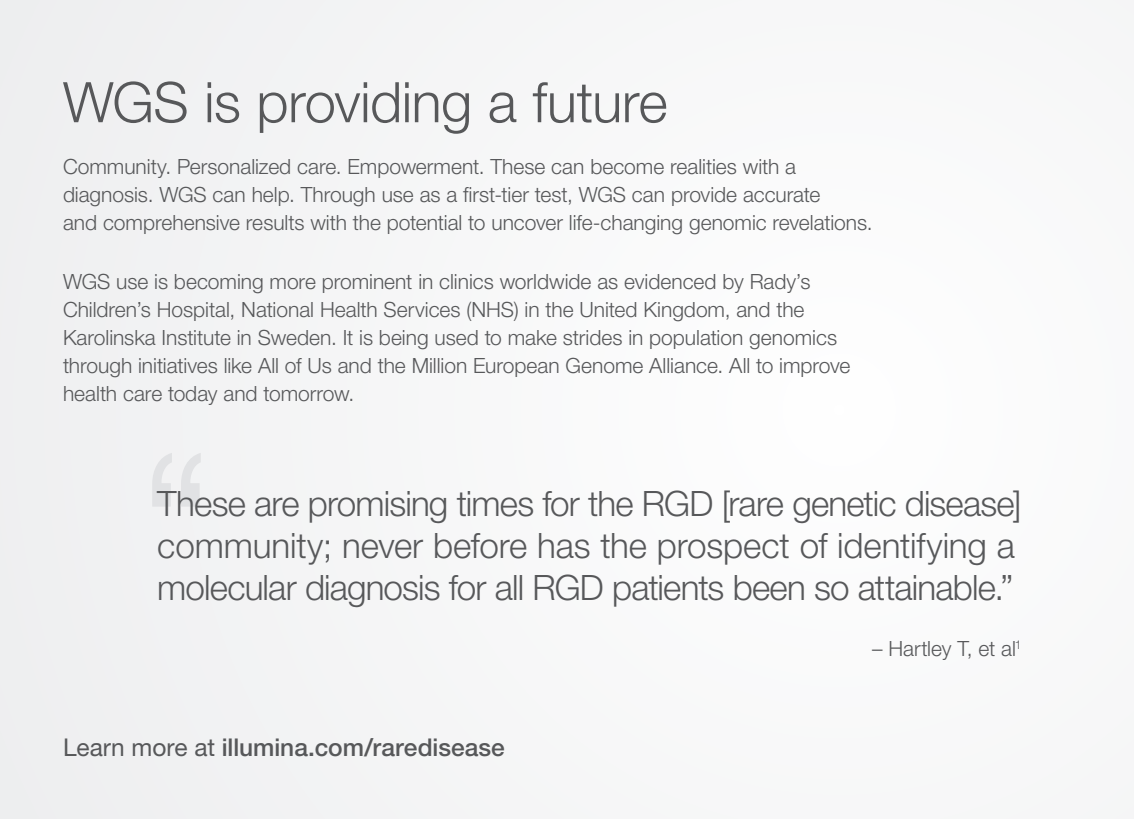
<style>
.page{position:relative;width:1134px;height:819px;background:#f7f7f8}
.page>*{position:absolute;margin:0;border:0;box-sizing:border-box;transform-origin:0 0}
.t1{font:300 56px "Helvetica Neue LT Std";letter-spacing:-.01em;color:#57585a}
.t2{font:300 35px/42px "Helvetica Neue LT Std";letter-spacing:-.025em;color:#57585a}
.t3{font:500 24.5px "Helvetica Neue LT Std";color:#57585a}
.t4{font:300 21px/28px "Helvetica Neue LT Std";color:#57585a}
.s1{font-weight:400}
</style>
<div class="page">
<svg style="left:152px;top:453px;width:49px;height:54px"></svg>
<p class="t1" style="left:63px;top:68px;width:606px">WGS is providing a future</p>
<p class="t4" style="left:63px;top:152px;width:811px">Community. Personalized care. Empowerment. These can become realities with a diagnosis. WGS can help. Through use as a first-tier test, WGS can provide accurate<br>and comprehensive results with the potential to uncover life-changing genomic revelations.</p>
<p class="t4" style="left:63px;top:267px;width:789px">WGS use is becoming more prominent in clinics worldwide as evidenced by Rady’s Children’s Hospital, National Health Services (NHS) in the United Kingdom, and the Karolinska Institute in Sweden. It is being used to make strides in population genomics through initiatives like All of Us and the Million European Genome Alliance. All to improve health care today and tomorrow.</p>
<p class="t2" style="left:157px;top:481px;width:866px">These are promising times for the RGD [rare genetic disease] community; never before has the prospect of identifying a molecular diagnosis for all RGD patients been so attainable.”</p>
<p class="t4" style="left:872px;top:634px;width:151px">– Hartley T, et al<sup>1</sup></p>
<p class="t3" style="left:63px;top:733px;width:443px"><span class="s1">Learn more at</span> illumina.com/raredisease</p>
</div>
